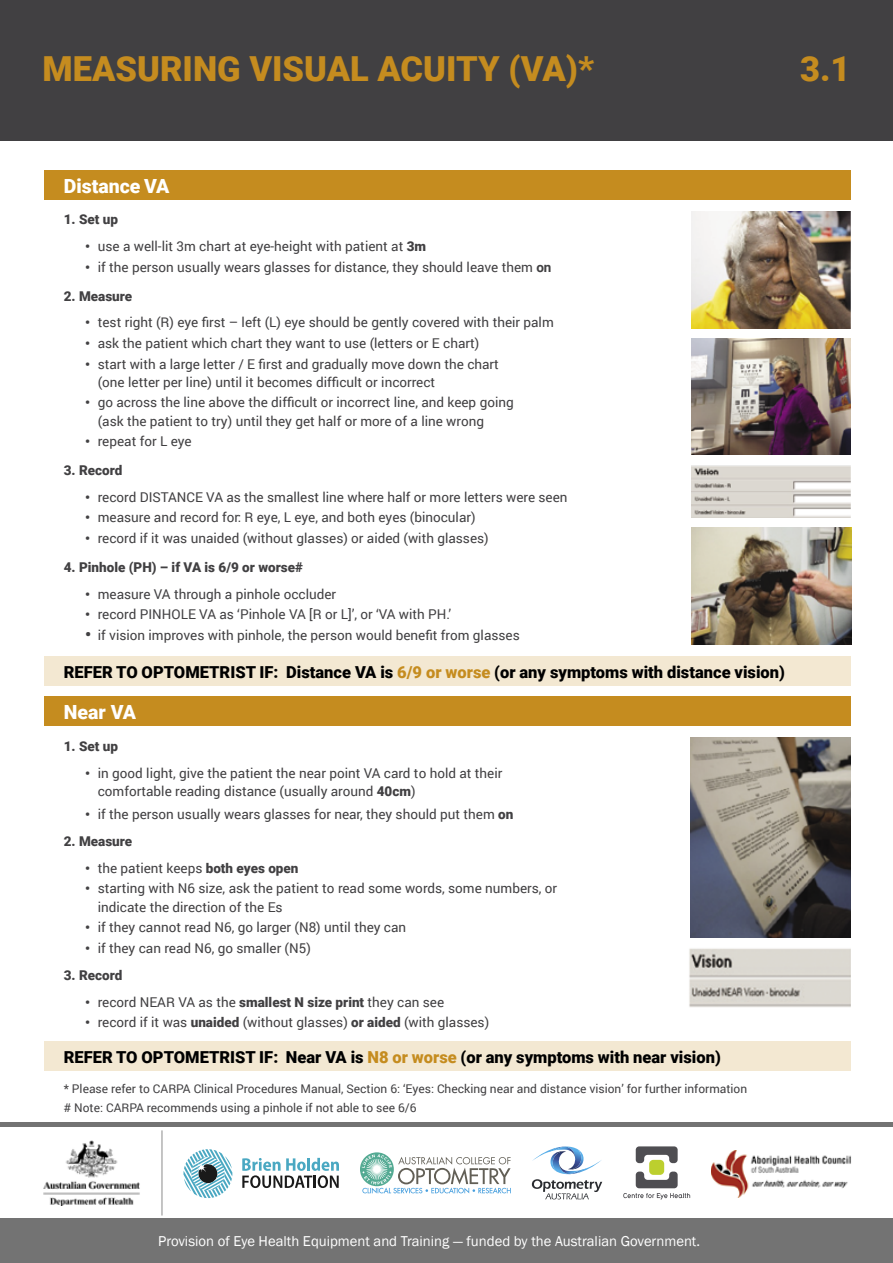
<style>
.page{position:relative;width:893px;height:1263px;background:#fff}
.page>*{position:absolute;margin:0;border:0;box-sizing:border-box;transform-origin:0 0}
.t1{font:900 34.5px "Roboto";color:#c58c1f}
.t2{font:900 19.5px "Roboto";color:#fff}
.t3{font:900 16.5px "Roboto";color:#000}
.t4{font:14.7px "Franklin Gothic";color:#fff}
.t5{font:13.5px/18.3px "Roboto";color:#414042}
.t6{font:900 13.5px "Roboto";color:#414042}
.t7{font:12px/18.6px "Roboto";color:#414042}
.s1{font-weight:900}
.s2{font-weight:700}
.s3{font-weight:900;font-size:16.5px}
.s4{color:#c58c1f}
</style>
<div class="page">
<div style="left:0;top:1122px;width:893px;height:5px;background:#737373"></div>
<div style="left:0;top:1218px;width:893px;height:45px;background:#737373"></div>
<svg style="left:360px;top:1152px;width:34px;height:34px"></svg>
<svg style="left:362px;top:1154px;width:149px;height:39px"></svg>
<div style="left:649px;top:1160px;width:15px;height:15px;background:#bccf2e;border-radius:4px"></div>
<svg style="left:636px;top:1146px;width:42px;height:17px"></svg>
<svg style="left:623px;top:1171px;width:67px;height:28px"></svg>
<svg style="left:532px;top:1146px;width:70px;height:53px"></svg>
<svg style="left:183px;top:1149px;width:49px;height:49px"></svg>
<svg style="left:242px;top:1158px;width:97px;height:30px"></svg>
<hr style="left:161px;top:1130px;width:1px;height:85px;background:#8c8c8c">
<img style="left:43px;top:1140px;width:97px;height:65px">
<img style="left:711px;top:1150px;width:140px;height:47px">
<img style="left:691px;top:338px;width:159px;height:117px">
<img style="left:691px;top:527px;width:160px;height:117px">
<img style="left:690px;top:737px;width:160px;height:200px">
<img style="left:689px;top:948px;width:161px;height:59px">
<img style="left:691px;top:211px;width:159px;height:117px">
<div style="left:0;top:0;width:893px;height:141px;background:#414042"></div>
<div style="left:44px;top:170px;width:806px;height:30px;background:#c58c1f"></div>
<div style="left:44px;top:696px;width:806px;height:30px;background:#c58c1f"></div>
<div style="left:44px;top:656px;width:806px;height:30px;background:#f3e8d2"></div>
<div style="left:44px;top:1041px;width:806px;height:30px;background:#f3e8d2"></div>
<img style="left:691px;top:465px;width:159px;height:53px">
<h1 class="t1" style="left:43px;top:45px;width:553px">MEASURING VISUAL ACUITY (VA)*</h1>
<h1 class="t1" style="left:800px;top:45px;width:52px">3.1</h1>
<h2 class="t2" style="left:64px;top:172px;width:107px">Distance VA</h2>
<p class="t6" style="left:64px;top:210px;width:56px">1. Set up</p>
<p class="t5" style="left:85px;top:237px;width:343px"><span class="s1">•</span> use a well-lit 3m chart at eye-height with patient at <span class="s1">3m</span></p>
<p class="t5" style="left:85px;top:257px;width:468px"><span class="s1">•</span> if the person usually wears glasses for distance, they should leave them <span class="s2">on</span></p>
<p class="t6" style="left:64px;top:286px;width:70px">2. Measure</p>
<p class="t5" style="left:85px;top:313px;width:470px"><span class="s1">•</span> test right (R) eye first – left (L) eye should be gently covered with their palm</p>
<p class="t5" style="left:85px;top:333px;width:396px"><span class="s1">•</span> ask the patient which chart they want to use (letters or E chart)</p>
<p class="t5" style="left:98px;top:354px;width:403px;text-indent:-13px"><span class="s1">•</span> start with a large letter / E first and gradually move down the chart (one letter per line) until it becomes difficult or incorrect</p>
<p class="t5" style="left:98px;top:393px;width:417px;text-indent:-13px"><span class="s1">•</span> go across the line above the difficult or incorrect line, and keep going (ask the patient to try) until they get half or more of a line wrong</p>
<p class="t5" style="left:85px;top:432px;width:108px"><span class="s1">•</span> repeat for L eye</p>
<p class="t6" style="left:64px;top:461px;width:60px">3. Record</p>
<p class="t5" style="left:85px;top:487px;width:484px"><span class="s1">•</span> record DISTANCE VA as the smallest line where half or more letters were seen</p>
<p class="t5" style="left:85px;top:508px;width:392px"><span class="s1">•</span> measure and record for: R eye, L eye, and both eyes (binocular)</p>
<p class="t5" style="left:85px;top:528px;width:405px"><span class="s1">•</span> record if it was unaided (without glasses) or aided (with glasses)</p>
<p class="t6" style="left:64px;top:557px;width:241px">4. Pinhole (PH) – if VA is 6/9 or worse#</p>
<p class="t5" style="left:85px;top:584px;width:253px"><span class="s1">•</span> measure VA through a pinhole occluder</p>
<p class="t5" style="left:85px;top:605px;width:368px"><span class="s1">•</span> record PINHOLE VA as ‘Pinhole VA [R or L]’, or ‘VA with PH.’</p>
<p class="t5" style="left:85px;top:625px;width:436px"><span class="s3">•</span> if vision improves with pinhole, the person would benefit from glasses</p>
<p class="t3" style="left:64px;top:660px;width:723px">REFER TO OPTOMETRIST IF: Distance VA is <span class="s4">6/9 or worse</span> (or any symptoms with distance vision)</p>
<h2 class="t2" style="left:64px;top:698px;width:74px">Near VA</h2>
<p class="t6" style="left:64px;top:737px;width:56px">1. Set up</p>
<p class="t5" style="left:98px;top:764px;width:406px;text-indent:-13px"><span class="s1">•</span> in good light, give the patient the near point VA card to hold at their comfortable reading distance (usually around <span class="s1">40cm</span>)</p>
<p class="t5" style="left:85px;top:805px;width:430px"><span class="s1">•</span> if the person usually wears glasses for near, they should put them <span class="s1">on</span></p>
<p class="t6" style="left:64px;top:832px;width:70px">2. Measure</p>
<p class="t5" style="left:85px;top:858px;width:215px"><span class="s1">•</span> the patient keeps <span class="s1">both eyes open</span></p>
<p class="t5" style="left:98px;top:879px;width:461px;text-indent:-13px"><span class="s1">•</span> starting with N6 size, ask the patient to read some words, some numbers, or indicate the direction of the Es</p>
<p class="t5" style="left:85px;top:918px;width:323px"><span class="s1">•</span> if they cannot read N6, go larger (N8) until they can</p>
<p class="t5" style="left:85px;top:938px;width:227px"><span class="s1">•</span> if they can read N6, go smaller (N5)</p>
<p class="t6" style="left:64px;top:965px;width:60px">3. Record</p>
<p class="t5" style="left:85px;top:992px;width:361px"><span class="s1">•</span> record NEAR VA as the <span class="s1">smallest N size print</span> they can see</p>
<p class="t5" style="left:85px;top:1012px;width:406px"><span class="s1">•</span> record if it was <span class="s1">unaided</span> (without glasses) <span class="s1">or aided</span> (with glasses)</p>
<p class="t3" style="left:64px;top:1045px;width:658px">REFER TO OPTOMETRIST IF: Near VA is <span class="s4">N8 or worse</span> (or any symptoms with near vision)</p>
<p class="t7" style="left:64px;top:1079px;width:685px">* Please refer to CARPA Clinical Procedures Manual, Section 6: ‘Eyes: Checking near and distance vision’ for further information # Note: CARPA recommends using a pinhole if not able to see 6/6</p>
<p class="t4" style="left:158px;top:1232px;width:543px">Provision of Eye Health Equipment and Training — funded by the Australian Government.</p>
</div>
